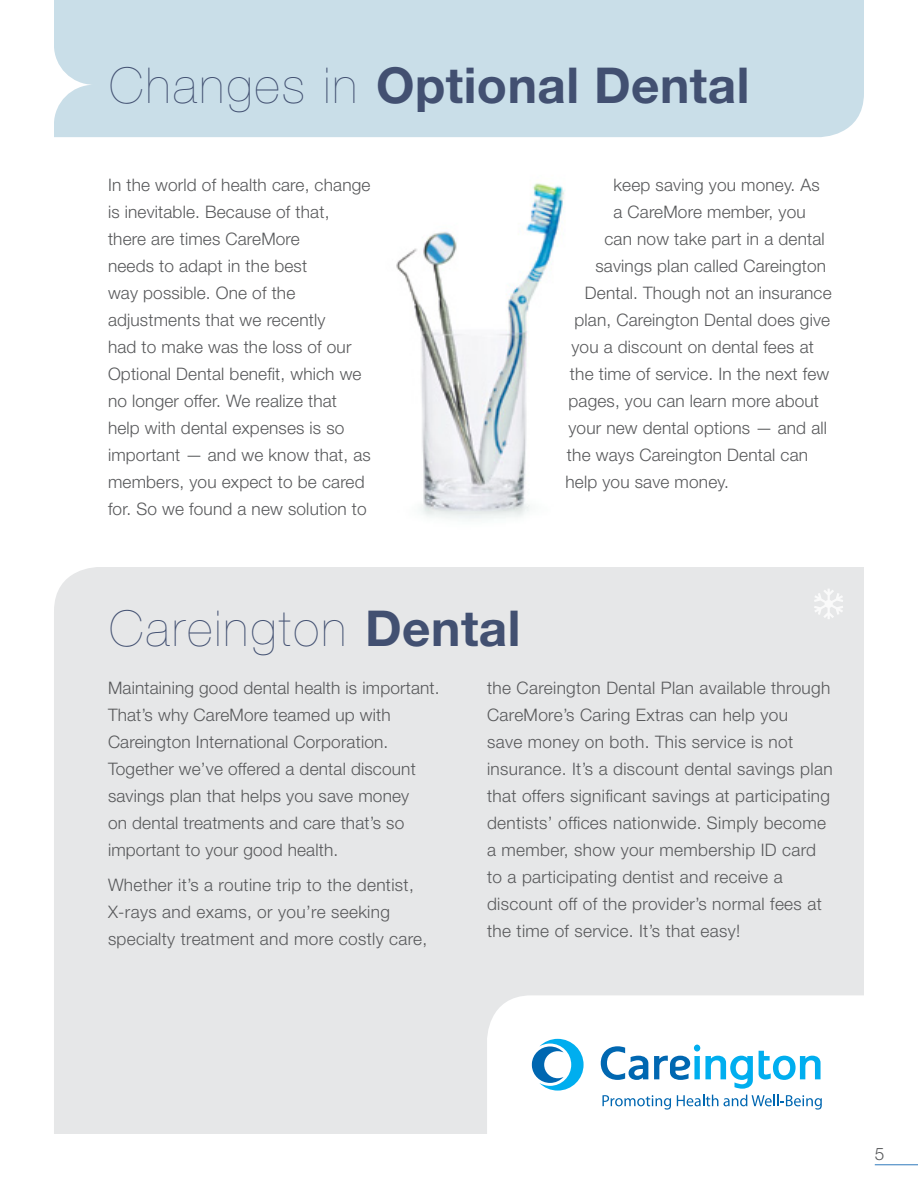
<style>
.page{position:relative;width:918px;height:1188px;background:#fff}
.page>*{position:absolute;margin:0;border:0;box-sizing:border-box;transform-origin:0 0}
.t1{font:700 49.5px "Helvetica Neue LT Std";letter-spacing:.01em;color:#425071}
.t2{font:200 49.5px "Helvetica Neue LT Std";letter-spacing:.05em;color:#425071}
.t3{font:300 17.25px/27px "Helvetica Neue LT Std";letter-spacing:.01em;color:#58595b}
.s1{font-weight:200}
.s2{font-weight:700}
</style>
<div class="page">
<hr style="left:875px;top:1164px;width:43px;height:1px;background:#2f7abc">
<div style="left:54px;top:0;width:810px;height:137px;background:#c9dee8"></div>
<svg style="left:54px;top:45px;width:40px;height:79px"></svg>
<div style="left:54px;top:567px;width:810px;height:567px;background:#e6e7e8"></div>
<svg style="left:814px;top:589px;width:29px;height:30px"></svg>
<img style="left:396px;top:183px;width:169px;height:338px">
<svg style="left:487px;top:995px;width:377px;height:139px"></svg>
<svg style="left:602px;top:1095px;width:69px;height:15px"></svg>
<svg style="left:677px;top:1095px;width:41px;height:11px"></svg>
<svg style="left:724px;top:1095px;width:98px;height:15px"></svg>
<svg style="left:601px;top:1046px;width:47px;height:34px"></svg>
<svg style="left:654px;top:1045px;width:99px;height:44px"></svg>
<svg style="left:759px;top:1051px;width:62px;height:29px"></svg>
<svg style="left:532px;top:1039px;width:52px;height:52px"></svg>
<h2 class="t1" style="left:110px;top:55px;width:641px"><span class="s1">Changes in</span> Optional Dental</h2>
<p class="t3" style="left:108px;top:171px;width:264px">In the world of health care, change is inevitable. Because of that, there are times CareMore<br>needs to adapt in the best<br>way possible. One of the adjustments that we recently<br>had to make was the loss of our<br>Optional Dental benefit, which we no longer offer. We realize that help with dental expenses is so important — and we know that, as members, you expect to be cared for. So we found a new solution to</p>
<p class="t3" style="left:613px;top:171px;width:208px">keep saving you money. As</p>
<p class="t3" style="left:613px;top:198px;width:194px">a CareMore member, you</p>
<p class="t3" style="left:604px;top:225px;width:222px">can now take part in a dental</p>
<p class="t3" style="left:595px;top:252px;width:232px">savings plan called Careington</p>
<p class="t3" style="left:585px;top:279px;width:248px">Dental. Though not an insurance</p>
<p class="t3" style="left:574px;top:306px;width:257px">plan, Careington Dental does give</p>
<p class="t3" style="left:571px;top:333px;width:244px">you a discount on dental fees at</p>
<p class="t3" style="left:570px;top:360px;width:261px">the time of service. In the next few</p>
<p class="t3" style="left:568px;top:387px;width:252px">pages, you can learn more about</p>
<p class="t3" style="left:568px;top:414px;width:260px">your new dental options — and all</p>
<p class="t3" style="left:567px;top:441px;width:243px">the ways Careington Dental can</p>
<p class="t3" style="left:565px;top:468px;width:165px">help you save money.</p>
<h3 class="t2" style="left:110px;top:600px;width:413px">Careington <span class="s2">Dental</span></h3>
<p class="t3" style="left:108px;top:674px;width:333px">Maintaining good dental health is important.<br>That’s why CareMore teamed up with Careington International Corporation.<br>Together we’ve offered a dental discount savings plan that helps you save money<br>on dental treatments and care that’s so important to your good health.</p>
<p class="t3" style="left:108px;top:871px;width:321px">Whether it’s a routine trip to the dentist,<br>X-rays and exams, or you’re seeking specialty treatment and more costly care,</p>
<p class="t3" style="left:487px;top:674px;width:347px">the Careington Dental Plan available through CareMore’s Caring Extras can help you<br>save money on both. This service is not insurance. It’s a discount dental savings plan that offers significant savings at participating dentists’ offices nationwide. Simply become a member, show your membership ID card to a participating dentist and receive a discount off of the provider’s normal fees at the time of service. It’s that easy!</p>
<p class="t3" style="left:875px;top:1140px;width:11px">5</p>
</div>
